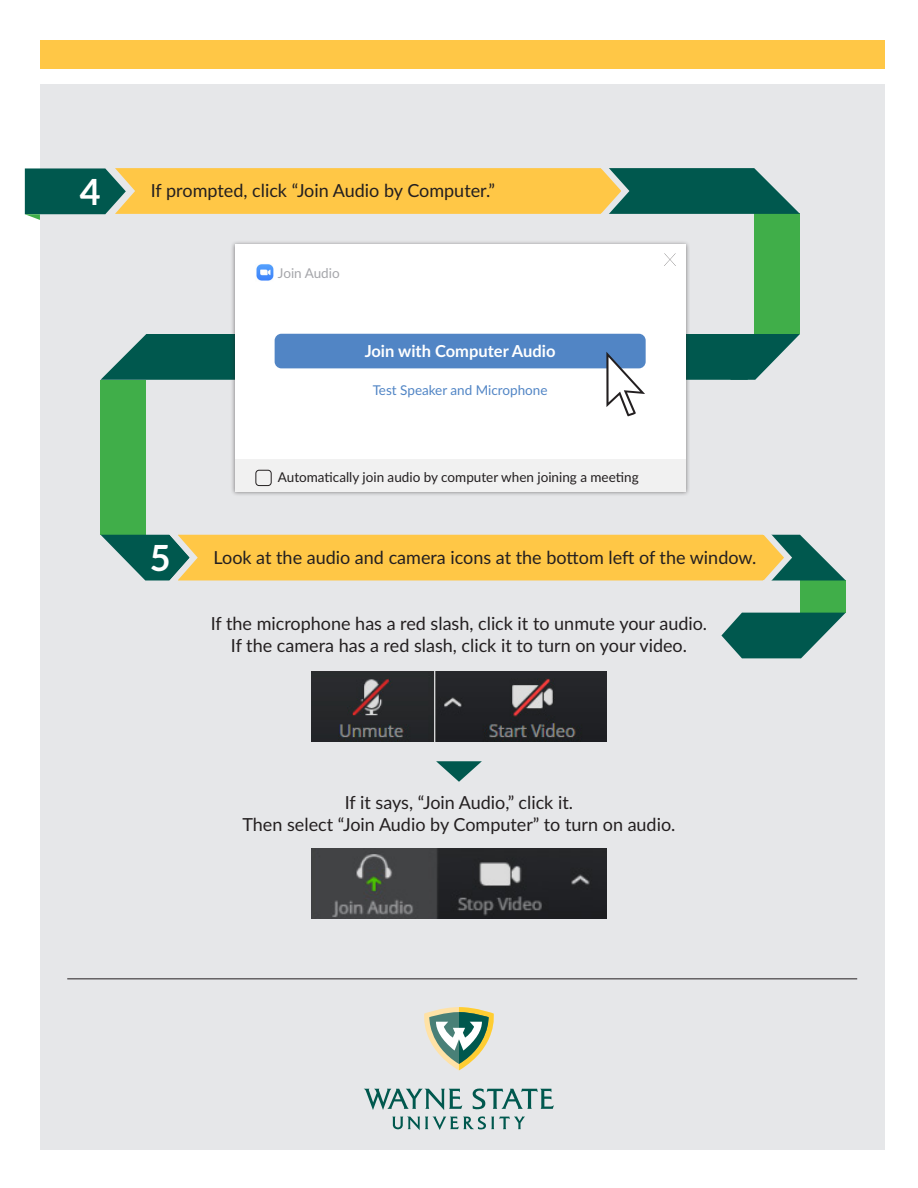
<style>
.page{position:relative;width:918px;height:1188px;background:#fff}
.page>*{position:absolute;margin:0;border:0;box-sizing:border-box;transform-origin:0 0}
.t1{font:700 36px "Lato";color:#fff}
.t2{font:18px/21.6px "Lato";color:#231f20;text-align:center}
.t3{font:700 16.5px "Lato";color:#fff}
.t4{font:13.5px "Lato";color:#231f20}
.t5{font:13.5px "Lato";color:#5185c5}
.t6{font:13.5px "Lato";color:#a5a6aa}
</style>
<div class="page">
<div style="left:40px;top:84px;width:845px;height:1066px;background:#e6e7e9"></div>
<svg style="left:436px;top:761px;width:46px;height:21px"></svg>
<div style="left:101px;top:380px;width:45px;height:155px;background:#40ae49"></div>
<div style="left:754px;top:214px;width:46px;height:120px;background:#40ae49"></div>
<div style="left:800px;top:580px;width:46px;height:33px;background:#40ae49"></div>
<svg style="left:101px;top:534px;width:745px;height:47px"></svg>
<svg style="left:158px;top:534px;width:639px;height:47px"></svg>
<svg style="left:721px;top:613px;width:125px;height:45px"></svg>
<div style="left:40px;top:40px;width:845px;height:29px;background:#ffc746"></div>
<img style="left:312px;top:672px;width:294px;height:70px">
<img style="left:312px;top:848px;width:294px;height:70px">
<div style="left:230px;top:240px;width:460px;height:256px;background:#231f20;opacity:.5"></div>
<div style="left:235px;top:245px;width:451px;height:247px;background:#fff"></div>
<div style="left:235px;top:460px;width:451px;height:32px;background:#f1f1f1"></div>
<div style="left:256px;top:470px;width:15px;height:16px;border:1px solid #231f20;border-radius:3px"></div>
<img style="left:256px;top:264px;width:18px;height:17px">
<svg style="left:664px;top:253px;width:12px;height:13px"></svg>
<svg style="left:25px;top:168px;width:775px;height:52px"></svg>
<svg style="left:473px;top:1088px;width:81px;height:22px"></svg>
<svg style="left:364px;top:1089px;width:98px;height:21px"></svg>
<svg style="left:392px;top:1116px;width:133px;height:14px"></svg>
<svg style="left:424px;top:1007px;width:70px;height:63px"></svg>
<hr style="left:67px;top:978px;width:790px;height:1px;background:#231f20">
<svg style="left:101px;top:334px;width:699px;height:82px"></svg>
<p class="t1" style="left:80px;top:165px;width:22px">4</p>
<p class="t2" style="left:151px;top:179px;width:346px">If prompted, click “Join Audio by Computer.”</p>
<p class="t6" style="left:278px;top:263px;width:63px">Join Audio</p>
<p class="t3" style="left:365px;top:339px;width:192px">Join with Computer Audio</p>
<p class="t5" style="left:373px;top:380px;width:176px">Test Speaker and Microphone</p>
<p class="t4" style="left:278px;top:468px;width:362px">Automatically join audio by computer when joining a meeting</p>
<p class="t1" style="left:150px;top:531px;width:22px">5</p>
<p class="t2" style="left:214px;top:546px;width:544px">Look at the audio and camera icons at the bottom left of the window.</p>
<p class="t2" style="left:211px;top:612px;width:498px">If the microphone has a red slash, click it to unmute your audio.</p>
<p class="t2" style="left:231px;top:634px;width:458px">If the camera has a red slash, click it to turn on your video.</p>
<p class="t2" style="left:242px;top:791px;width:435px">If it says, “Join Audio,” click it.<br>Then select “Join Audio by Computer” to turn on audio.</p>
</div>
